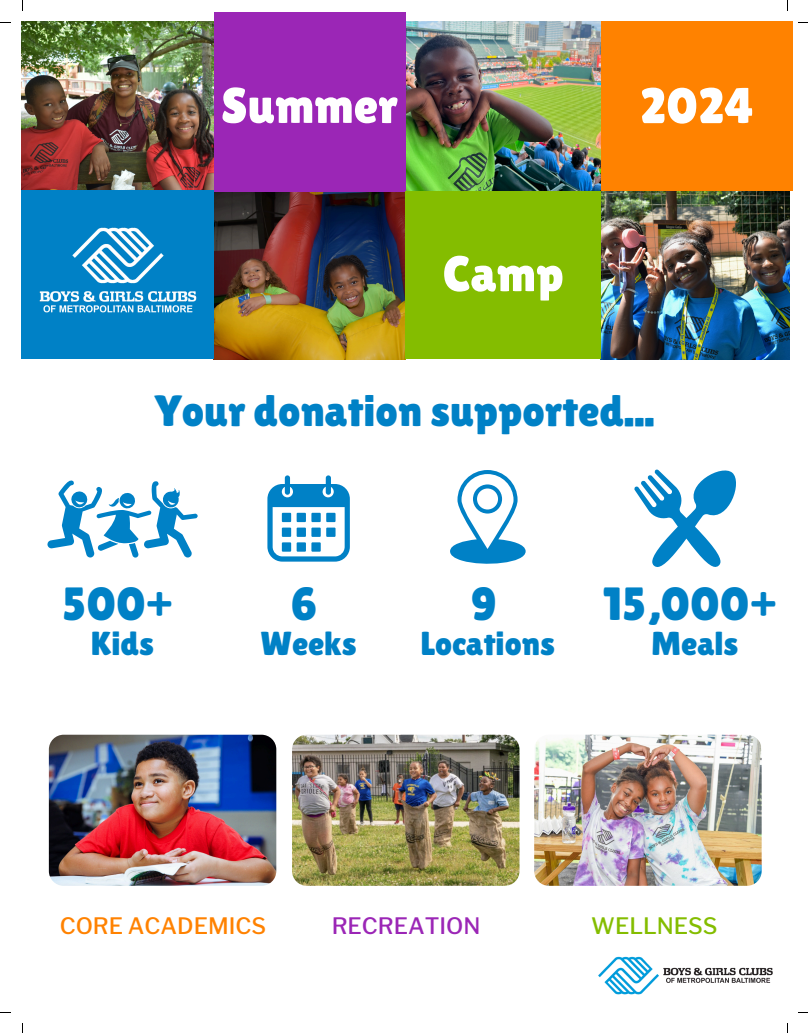
<style>
.page{position:relative;width:808px;height:1033px;background:#fff}
.page>*{position:absolute;margin:0;border:0;box-sizing:border-box;transform-origin:0 0}
.t1{font:50px "Lilita One";color:#fff}
.t2{font:46.5px "Lilita One";color:#0081c6}
.t3{font:43.75px "Lilita One";color:#0081c6}
.t4{font:33.25px "Lilita One";color:#0081c6}
.t5{font:500 22.5px "Libre Franklin";color:#ff8200}
.t6{font:500 22.5px "Libre Franklin";color:#9b26b6}
.t7{font:500 22.5px "Libre Franklin";color:#84bd00}
</style>
<div class="page">
<svg style="left:267px;top:475px;width:83px;height:86px"></svg>
<div style="left:282px;top:513px;width:9px;height:9px;background:#0081c6"></div>
<div style="left:282px;top:527px;width:9px;height:10px;background:#0081c6"></div>
<div style="left:282px;top:542px;width:9px;height:9px;background:#0081c6"></div>
<div style="left:296px;top:513px;width:10px;height:9px;background:#0081c6"></div>
<div style="left:296px;top:527px;width:10px;height:10px;background:#0081c6"></div>
<div style="left:296px;top:542px;width:10px;height:9px;background:#0081c6"></div>
<div style="left:311px;top:513px;width:10px;height:9px;background:#0081c6"></div>
<div style="left:311px;top:527px;width:10px;height:10px;background:#0081c6"></div>
<div style="left:311px;top:542px;width:10px;height:9px;background:#0081c6"></div>
<div style="left:326px;top:513px;width:9px;height:9px;background:#0081c6"></div>
<div style="left:326px;top:527px;width:9px;height:10px;background:#0081c6"></div>
<svg style="left:450px;top:470px;width:75px;height:94px"></svg>
<svg style="left:634px;top:469px;width:102px;height:98px"></svg>
<svg style="left:47px;top:480px;width:151px;height:77px"></svg>
<img style="left:21px;top:22px;width:193px;height:168px">
<img style="left:405px;top:22px;width:195px;height:169px">
<img style="left:598px;top:956px;width:175px;height:39px">
<img style="left:49px;top:734px;width:227px;height:151px;border-radius:15px">
<img style="left:534px;top:734px;width:227px;height:151px;border-radius:15px">
<img style="left:292px;top:734px;width:227px;height:151px;border-radius:15px">
<img style="left:214px;top:191px;width:191px;height:168px">
<img style="left:600px;top:191px;width:189px;height:168px">
<div style="left:22px;top:190px;width:192px;height:168px;background:#0081c6"></div>
<div style="left:214px;top:12px;width:191px;height:179px;background:#9b26b6"></div>
<div style="left:405px;top:191px;width:195px;height:168px;background:#84bd00"></div>
<div style="left:600px;top:22px;width:192px;height:169px;background:#ff8200"></div>
<img style="left:21px;top:206px;width:218px;height:137px">
<p class="t1" style="left:221px;top:77px;width:178px">Summer</p>
<p class="t1" style="left:442px;top:245px;width:123px">Camp</p>
<p class="t1" style="left:639px;top:77px;width:116px">2024</p>
<p class="t3" style="left:155px;top:386px;width:501px">Your donation supported...</p>
<p class="t2" style="left:62px;top:577px;width:113px">500+</p>
<p class="t4" style="left:91px;top:624px;width:65px">Kids</p>
<h1 class="t2" style="left:291px;top:577px;width:28px">6</h1>
<h1 class="t4" style="left:260px;top:624px;width:98px">Weeks</h1>
<p class="t2" style="left:470px;top:577px;width:28px">9</p>
<p class="t4" style="left:420px;top:624px;width:136px">Locations</p>
<h3 class="t2" style="left:603px;top:577px;width:176px">15,000+</h3>
<h3 class="t4" style="left:651px;top:624px;width:89px">Meals</h3>
<h3 class="t5" style="left:60px;top:912px;width:208px">CORE ACADEMICS</h3>
<h1 class="t6" style="left:332px;top:912px;width:150px">RECREATION</h1>
<p class="t7" style="left:591px;top:912px;width:128px">WELLNESS</p>
</div>
